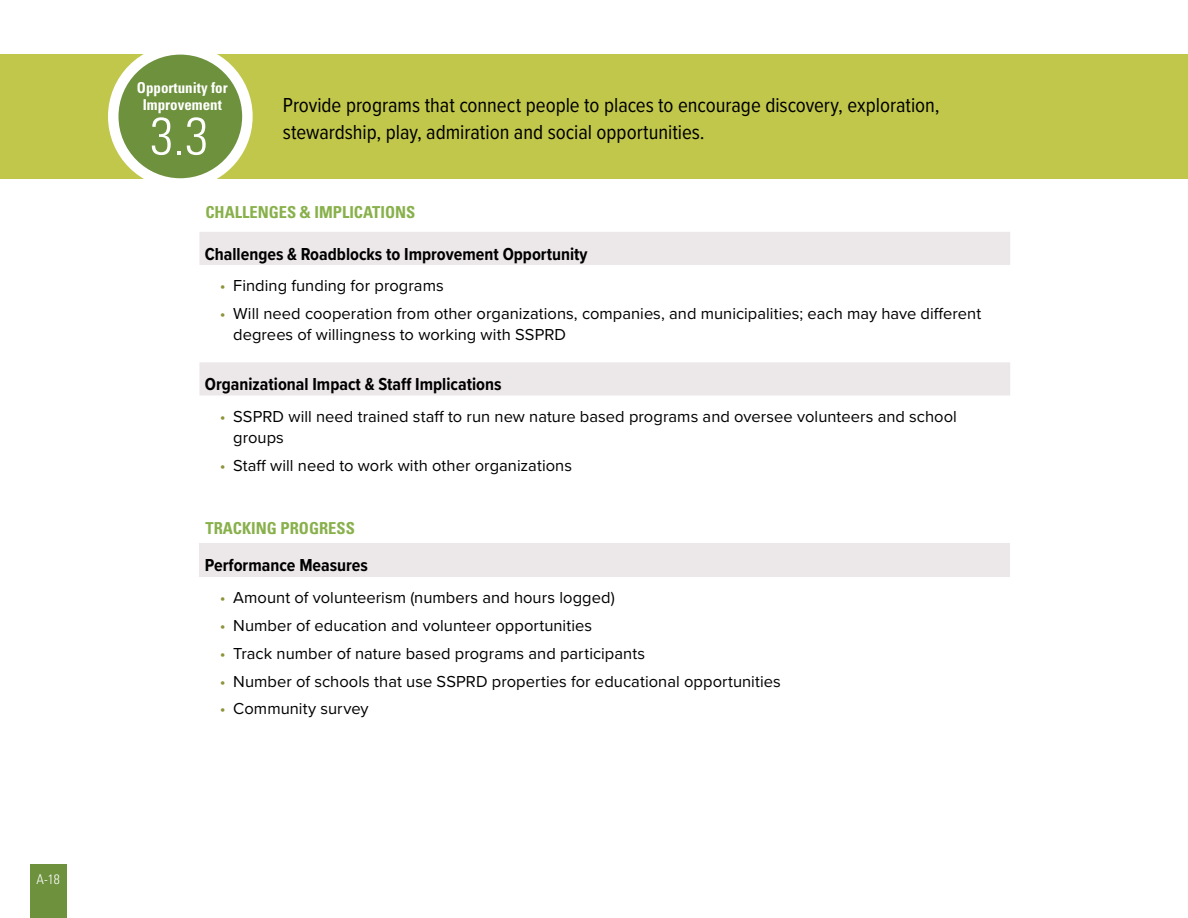
<style>
.page{position:relative;width:1188px;height:918px;background:#fff}
.page>*{position:absolute;margin:0;border:0;box-sizing:border-box;transform-origin:0 0}
.t1{font:300 condensed 52.5px "Univers";color:#fff}
.t2{font:21px/27px "Proxima Nova Cond";color:#000}
.t3{font:700 18px "Proxima Nova Cond";color:#000}
.t4{font:16.5px/21px "Proxima Nova";letter-spacing:.005em;color:#000}
.t5{font:700 condensed 16.5px "Univers";color:#88b04b}
.t6{font:700 condensed 15px/16.5px "Univers";color:#fff;text-align:center}
.t7{font:300 condensed 13.5px "Univers";color:#fff}
.s1{color:#8d9438}
</style>
<div class="page">
<div style="left:30px;top:864px;width:36px;height:54px;background:#6d913c"></div>
<div style="left:0;top:55px;width:1188px;height:124px;background:#c1c74b"></div>
<div style="left:115px;top:49px;width:131px;height:131px;background:#6d913c;border-radius:50%"></div>
<div style="left:108px;top:44px;width:145px;height:145px;border:10px solid #fff;border-radius:50%"></div>
<svg style="left:199px;top:232px;width:811px;height:163px"></svg>
<div style="left:199px;top:544px;width:811px;height:33px;background:#ece7e9"></div>
<p class="t7" style="left:37px;top:871px;width:25px">A-18</p>
<p class="t6" style="left:137px;top:80px;width:92px">Opportunity for<br>Improvement</p>
<h1 class="t1" style="left:150px;top:104px;width:60px">3.3</h1>
<p class="t2" style="left:283px;top:90px;width:658px">Provide programs that connect people to places to encourage discovery, exploration, stewardship, play, admiration and social opportunities.</p>
<p class="t5" style="left:205px;top:202px;width:29px">CHALLE</p>
<p class="t5" style="left:258px;top:202px;width:159px">NGES &amp; IMPLICATIONS</p>
<p class="t3" style="left:205px;top:240px;width:384px">Challenges &amp; Roadblocks to Improvement Opportunity</p>
<p class="t4" style="left:220px;top:275px;width:226px"><span class="s1">•</span> Finding funding for programs</p>
<p class="t4" style="left:233px;top:302px;width:750px;text-indent:-13px"><span class="s1">•</span> Will need cooperation from other organizations, companies, and municipalities; each may have different degrees of willingness to working with SSPRD</p>
<p class="t3" style="left:205px;top:371px;width:298px">Organizational Impact &amp; Staff Implications</p>
<p class="t4" style="left:233px;top:405px;width:725px;text-indent:-13px"><span class="s1">•</span> SSPRD will need trained staff to run new nature based programs and oversee volunteers and school groups</p>
<p class="t4" style="left:220px;top:454px;width:354px"><span class="s1">•</span> Staff will need to work with other organizations</p>
<p class="t5" style="left:205px;top:518px;width:151px">TRACKING PROGRESS</p>
<p class="t3" style="left:205px;top:552px;width:165px">Performance Measures</p>
<p class="t4" style="left:220px;top:587px;width:397px"><span class="s1">•</span> Amount of volunteerism (numbers and hours logged)</p>
<p class="t4" style="left:220px;top:614px;width:374px"><span class="s1">•</span> Number of education and volunteer opportunities</p>
<p class="t4" style="left:220px;top:642px;width:427px"><span class="s1">•</span> Track number of nature based programs and participants</p>
<p class="t4" style="left:220px;top:670px;width:563px"><span class="s1">•</span> Number of schools that use SSPRD properties for educational opportunities</p>
<p class="t4" style="left:220px;top:698px;width:150px"><span class="s1">•</span> Community survey</p>
</div>
